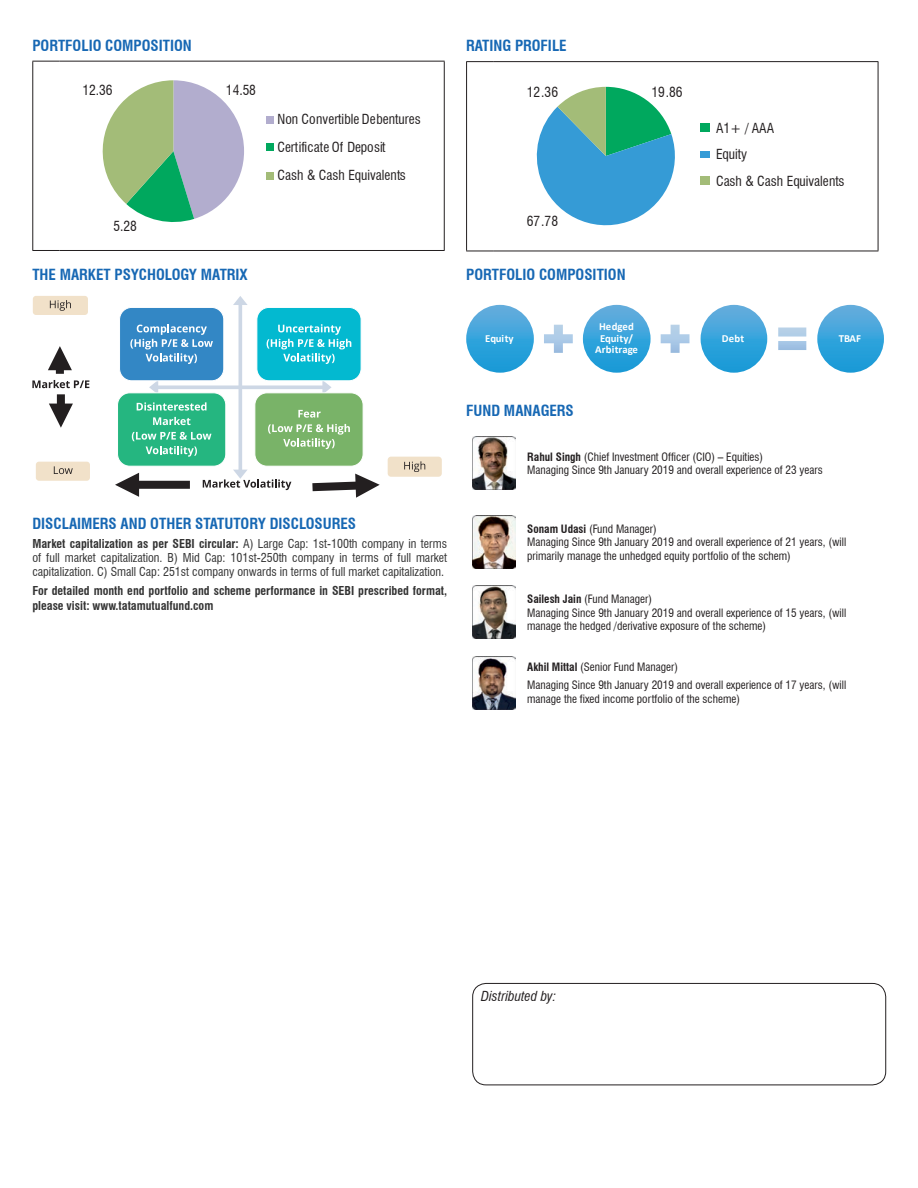
<style>
.page{position:relative;width:918px;height:1188px;background:#fff}
.page>*{position:absolute;margin:0;border:0;box-sizing:border-box;transform-origin:0 0}
.t1{font:700 condensed 15px "Swiss 721 BT";color:#1768b4}
.t2{font:condensed 13.5px/26.5px "Swiss 721 BT";color:#231f20}
.t3{font:italic condensed 13.5px "Swiss 721 BT";color:#231f20}
.t4{font:condensed 12px/14.4px "Swiss 721 BT";color:#333;text-align:justify}
.t5{font:700 condensed 12px/14.4px "Swiss 721 BT";color:#333}
.t6{font:condensed 11.25px/13.5px "Swiss 721 BT";color:#231f20}
.t7{font:700 10.8px/11.2px "Calibri";color:#fff;text-align:center}
.s1{font-weight:700}
</style>
<div class="page">
<svg style="left:466px;top:61px;width:27px;height:1px"></svg>
<hr style="left:466px;top:62px;width:1px;height:189px;background:#231f20">
<hr style="left:493px;top:61px;width:385px;height:1px;background:#231f20">
<hr style="left:878px;top:62px;width:1px;height:189px;background:#231f20">
<svg style="left:466px;top:251px;width:27px;height:1px"></svg>
<hr style="left:493px;top:251px;width:385px;height:1px;background:#231f20">
<svg style="left:536px;top:87px;width:139px;height:139px"></svg>
<div style="left:700px;top:124px;width:10px;height:8px;background:#00a85e"></div>
<div style="left:700px;top:151px;width:10px;height:7px;background:#359bd6"></div>
<div style="left:700px;top:177px;width:10px;height:8px;background:#a3bc78"></div>
<img style="left:466px;top:305px;width:68px;height:68px;border-radius:34px">
<img style="left:544px;top:325px;width:29px;height:28px">
<img style="left:583px;top:305px;width:68px;height:68px;border-radius:34px">
<img style="left:661px;top:325px;width:29px;height:28px">
<img style="left:701px;top:305px;width:66px;height:68px">
<img style="left:778px;top:328px;width:28px;height:22px">
<img style="left:817px;top:305px;width:67px;height:68px">
<img style="left:472px;top:437px;width:43px;height:53px">
<img style="left:472px;top:516px;width:43px;height:52px">
<img style="left:472px;top:586px;width:43px;height:53px">
<img style="left:472px;top:656px;width:43px;height:53px">
<svg style="left:32px;top:61px;width:27px;height:1px"></svg>
<hr style="left:32px;top:62px;width:1px;height:188px;background:#231f20">
<hr style="left:59px;top:61px;width:386px;height:1px;background:#231f20">
<hr style="left:444px;top:62px;width:1px;height:188px;background:#231f20">
<svg style="left:32px;top:250px;width:27px;height:1px"></svg>
<hr style="left:59px;top:250px;width:386px;height:1px;background:#231f20">
<svg style="left:102px;top:80px;width:142px;height:142px"></svg>
<div style="left:266px;top:116px;width:7px;height:8px;background:#b2adce"></div>
<div style="left:266px;top:143px;width:7px;height:8px;background:#00a85e"></div>
<div style="left:266px;top:172px;width:7px;height:7px;background:#a3bc78"></div>
<div style="left:33px;top:296px;width:55px;height:19px;background:#f1e1c9;border-radius:3px"></div>
<div style="left:36px;top:462px;width:54px;height:19px;background:#f1e1c9;border-radius:3px"></div>
<div style="left:388px;top:457px;width:54px;height:20px;background:#f1e1c9;border-radius:3px"></div>
<div style="left:56px;top:366px;width:8px;height:8px;background:#231f20"></div>
<svg style="left:48px;top:346px;width:24px;height:24px"></svg>
<div style="left:57px;top:394px;width:8px;height:14px;background:#231f20"></div>
<svg style="left:49px;top:404px;width:24px;height:24px"></svg>
<svg style="left:32px;top:380px;width:57px;height:8px"></svg>
<svg style="left:50px;top:300px;width:21px;height:11px"></svg>
<svg style="left:404px;top:461px;width:21px;height:11px"></svg>
<svg style="left:54px;top:466px;width:19px;height:8px"></svg>
<svg style="left:115px;top:296px;width:265px;height:202px"></svg>
<div style="left:472px;top:983px;width:414px;height:102px;border:1px solid #231f20;border-radius:14px"></div>
<p class="t1" style="left:32px;top:36px;width:161px">PORTFOLIO COMPOSITION</p>
<p class="t1" style="left:466px;top:37px;width:102px">RATING PROFILE</p>
<p class="t2" style="left:82px;top:77px;width:31px">12.36</p>
<p class="t2" style="left:226px;top:77px;width:31px">14.58</p>
<p class="t2" style="left:527px;top:79px;width:33px">12.36</p>
<p class="t2" style="left:651px;top:79px;width:33px">19.86</p>
<p class="t2" style="left:278px;top:106px;width:145px;line-height:27.3px">Non Convertible Debentures<br>Certificate Of Deposit</p>
<p class="t2" style="left:278px;top:162px;width:130px">Cash &amp; Cash Equivalents</p>
<p class="t2" style="left:716px;top:115px;width:130px">A1+ / AAA<br>Equity<br>Cash &amp; Cash Equivalents</p>
<p class="t2" style="left:113px;top:213px;width:25px">5.28</p>
<p class="t2" style="left:527px;top:208px;width:33px">67.78</p>
<p class="t1" style="left:32px;top:265px;width:217px">THE MARKET PSYCHOLOGY MATRIX</p>
<p class="t1" style="left:466px;top:266px;width:161px">PORTFOLIO COMPOSITION</p>
<p class="t7" style="left:485px;top:333px;width:30px">Equity</p>
<p class="t7" style="left:595px;top:321px;width:44px">Hedged<br>Equity/<br>Arbitrage</p>
<p class="t7" style="left:722px;top:333px;width:24px">Debt</p>
<p class="t7" style="left:839px;top:333px;width:24px">TBAF</p>
<p class="t1" style="left:466px;top:402px;width:109px">FUND MANAGERS</p>
<p class="t6" style="left:527px;top:450px;width:237px"><span class="s1">Rahul Singh</span> (Chief Investment Officer (CIO) – Equities)</p>
<p class="t6" style="left:527px;top:463px;width:297px">Managing Since 9th January 2019 and overall experience of 23 years</p>
<p class="t1" style="left:32px;top:514px;width:325px">DISCLAIMERS AND OTHER STATUTORY DISCLOSURES</p>
<p class="t4" style="left:32px;top:536px;width:416px"><span class="s1">Market capitalization as per SEBI circular:</span> A) Large Cap: 1st-100th company in terms of full market capitalization. B) Mid Cap: 101st-250th company in terms of full market capitalization. C) Small Cap: 251st company onwards in terms of full market capitalization.</p>
<p class="t5" style="left:32px;top:584px;width:416px">For detailed month end portfolio and scheme performance in SEBI prescribed format, please visit: www.tatamutualfund.com</p>
<p class="t6" style="left:527px;top:522px;width:131px"><span class="s1">Sonam Udasi</span> (Fund Manager)</p>
<p class="t6" style="left:527px;top:535px;width:320px">Managing Since 9th January 2019 and overall experience of 21 years, (will primarily manage the unhedged equity portfolio of the schem)</p>
<p class="t6" style="left:527px;top:592px;width:126px"><span class="s1">Sailesh Jain</span> (Fund Manager)</p>
<p class="t6" style="left:527px;top:606px;width:320px">Managing Since 9th January 2019 and overall experience of 15 years, (will manage the hedged /derivative exposure of the scheme)</p>
<p class="t6" style="left:527px;top:660px;width:152px"><span class="s1">Akhil Mittal</span> (Senior Fund Manager)</p>
<p class="t6" style="left:527px;top:678px;width:320px">Managing Since 9th January 2019 and overall experience of 17 years, (will manage the fixed income portfolio of the scheme)</p>
<p class="t3" style="left:481px;top:988px;width:76px">Distributed by:</p>
</div>
